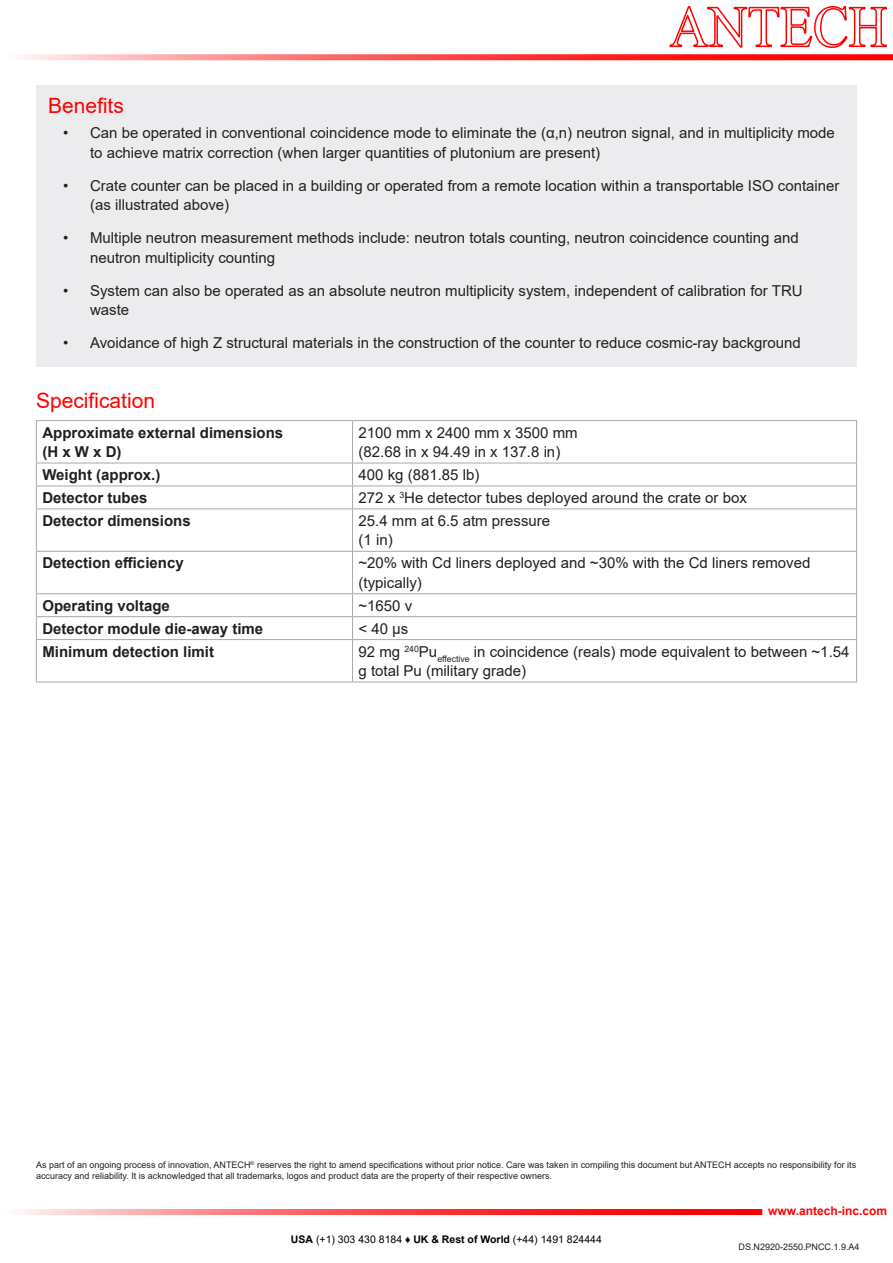
<style>
.page{position:relative;width:893px;height:1263px;background:#fff}
.page>*{position:absolute;margin:0;border:0;box-sizing:border-box;transform-origin:0 0}
.t1{font:21px "Arial";color:#f00}
.t2{font:15px/19.5px "Arial";color:#231f20}
.t3{font:700 15px "Arial";color:#231f20}
.t4{font:700 12px "Arial";color:#f00}
.t5{font:10.5px "Arial";color:#000}
.t6{font:9px/10.8px "Arial";color:#231f20}
.s1{font-weight:700}
</style>
<div class="page">
<svg style="left:19px;top:1209px;width:743px;height:6px;background:#ff5454"></svg>
<svg style="left:22px;top:54px;width:871px;height:6px;background:#ff5a5a"></svg>
<svg style="left:669px;top:6px;width:218px;height:42px"></svg>
<div style="left:36px;top:86px;width:821px;height:281px;background:#ececee"></div>
<hr style="left:36px;top:420px;width:316px;height:1px;background:#a8a9ad">
<hr style="left:36px;top:421px;width:1px;height:42px;background:#a8a9ad">
<hr style="left:352px;top:420px;width:505px;height:1px;background:#a8a9ad">
<hr style="left:352px;top:421px;width:1px;height:42px;background:#a8a9ad">
<hr style="left:856px;top:421px;width:1px;height:42px;background:#a8a9ad">
<hr style="left:36px;top:463px;width:316px;height:1px;background:#a8a9ad">
<hr style="left:352px;top:463px;width:505px;height:1px;background:#a8a9ad">
<hr style="left:36px;top:486px;width:316px;height:1px;background:#a8a9ad">
<svg style="left:36px;top:463px;width:1px;height:45px"></svg>
<hr style="left:352px;top:486px;width:505px;height:1px;background:#a8a9ad">
<svg style="left:352px;top:463px;width:1px;height:45px"></svg>
<svg style="left:856px;top:463px;width:1px;height:45px"></svg>
<hr style="left:36px;top:508px;width:316px;height:1px;background:#a8a9ad">
<hr style="left:36px;top:509px;width:1px;height:42px;background:#a8a9ad">
<hr style="left:352px;top:508px;width:505px;height:1px;background:#a8a9ad">
<hr style="left:352px;top:509px;width:1px;height:42px;background:#a8a9ad">
<hr style="left:856px;top:509px;width:1px;height:42px;background:#a8a9ad">
<hr style="left:36px;top:551px;width:316px;height:1px;background:#a8a9ad">
<hr style="left:36px;top:552px;width:1px;height:41px;background:#a8a9ad">
<hr style="left:352px;top:551px;width:505px;height:1px;background:#a8a9ad">
<hr style="left:352px;top:552px;width:1px;height:41px;background:#a8a9ad">
<hr style="left:856px;top:552px;width:1px;height:41px;background:#a8a9ad">
<hr style="left:36px;top:593px;width:316px;height:1px;background:#a8a9ad">
<hr style="left:352px;top:593px;width:505px;height:1px;background:#a8a9ad">
<hr style="left:36px;top:616px;width:316px;height:1px;background:#a8a9ad">
<svg style="left:36px;top:594px;width:1px;height:45px"></svg>
<hr style="left:352px;top:616px;width:505px;height:1px;background:#a8a9ad">
<svg style="left:352px;top:594px;width:1px;height:45px"></svg>
<svg style="left:856px;top:594px;width:1px;height:45px"></svg>
<hr style="left:36px;top:639px;width:316px;height:1px;background:#a8a9ad">
<hr style="left:36px;top:640px;width:1px;height:42px;background:#a8a9ad">
<hr style="left:352px;top:639px;width:505px;height:1px;background:#a8a9ad">
<hr style="left:352px;top:640px;width:1px;height:42px;background:#a8a9ad">
<hr style="left:856px;top:640px;width:1px;height:42px;background:#a8a9ad">
<hr style="left:36px;top:682px;width:316px;height:1px;background:#a8a9ad">
<hr style="left:352px;top:682px;width:505px;height:1px;background:#a8a9ad">
<p class="t1" style="left:48px;top:91px;width:77px">Benefits</p>
<p class="t2" style="left:90px;top:123px;width:746px;text-indent:-27px">• Can be operated in conventional coincidence mode to eliminate the (α,n) neutron signal, and in multiplicity mode to achieve matrix correction (when larger quantities of plutonium are present)</p>
<p class="t2" style="left:90px;top:176px;width:751px;text-indent:-27px">• Crate counter can be placed in a building or operated from a remote location within a transportable ISO container (as illustrated above)</p>
<p class="t2" style="left:90px;top:228px;width:710px;text-indent:-27px">• Multiple neutron measurement methods include: neutron totals counting, neutron coincidence counting and neutron multiplicity counting</p>
<p class="t2" style="left:90px;top:281px;width:714px;text-indent:-27px">• System can also be operated as an absolute neutron multiplicity system, independent of calibration for TRU waste</p>
<p class="t2" style="left:63px;top:333px;width:739px">• Avoidance of high Z structural materials in the construction of the counter to reduce cosmic-ray background</p>
<p class="t1" style="left:36px;top:386px;width:121px">Specification</p>
<p class="t3" style="left:42px;top:422px;width:242px">Approximate external dimensions</p>
<p class="t3" style="left:42px;top:441px;width:81px">(H x W x D)</p>
<p class="t2" style="left:358px;top:422px;width:221px">2100 mm x 2400 mm x 3500 mm</p>
<p class="t2" style="left:358px;top:442px;width:203px">(82.68 in x 94.49 in x 137.8 in)</p>
<p class="t3" style="left:42px;top:464px;width:120px">Weight (approx.)</p>
<p class="t2" style="left:358px;top:465px;width:122px">400 kg (881.85 lb)</p>
<p class="t3" style="left:42px;top:487px;width:107px">Detector tubes</p>
<p class="t2" style="left:358px;top:488px;width:390px">272 x <sup>3</sup>He detector tubes deployed around the crate or box</p>
<p class="t3" style="left:42px;top:510px;width:150px">Detector dimensions</p>
<p class="t2" style="left:358px;top:511px;width:193px">25.4 mm at 6.5 atm pressure</p>
<p class="t2" style="left:358px;top:530px;width:36px">(1 in)</p>
<p class="t3" style="left:42px;top:552px;width:143px">Detection efficiency</p>
<p class="t2" style="left:358px;top:553px;width:453px">~20% with Cd liners deployed and ~30% with the Cd liners removed (typically)</p>
<p class="t3" style="left:42px;top:595px;width:129px">Operating voltage</p>
<p class="t2" style="left:358px;top:595px;width:55px">~1650 v</p>
<p class="t3" style="left:42px;top:618px;width:222px">Detector module die-away time</p>
<p class="t2" style="left:358px;top:618px;width:51px">&lt; 40 µs</p>
<p class="t3" style="left:42px;top:641px;width:173px">Minimum detection limit</p>
<p class="t2" style="left:358px;top:641px;width:492px">92 mg <sup>240</sup>Pu<sub>effective</sub> in coincidence (reals) mode equivalent to between ~1.54 g total Pu (military grade)</p>
<p class="t6" style="left:36px;top:1160px;width:822px">As part of an ongoing process of innovation, ANTECH<sup>®</sup> reserves the right to amend specifications without prior notice. Care was taken in compiling this document but ANTECH accepts no responsibility for its accuracy and reliability. It is acknowledged that all trademarks, logos and product data are the property of their respective owners.</p>
<p class="t5" style="left:291px;top:1232px;width:312px"><span class="s1">USA</span> (+1) 303 430 8184 ♦ <span class="s1">UK &amp; Rest of World</span> (+44) 1491 824444</p>
<p class="t4" style="left:768px;top:1202px;width:120px">www.antech-inc.com</p>
<p class="t6" style="left:738px;top:1241px;width:123px">DS.N2920-2550.PNCC.1.9.A4</p>
</div>
